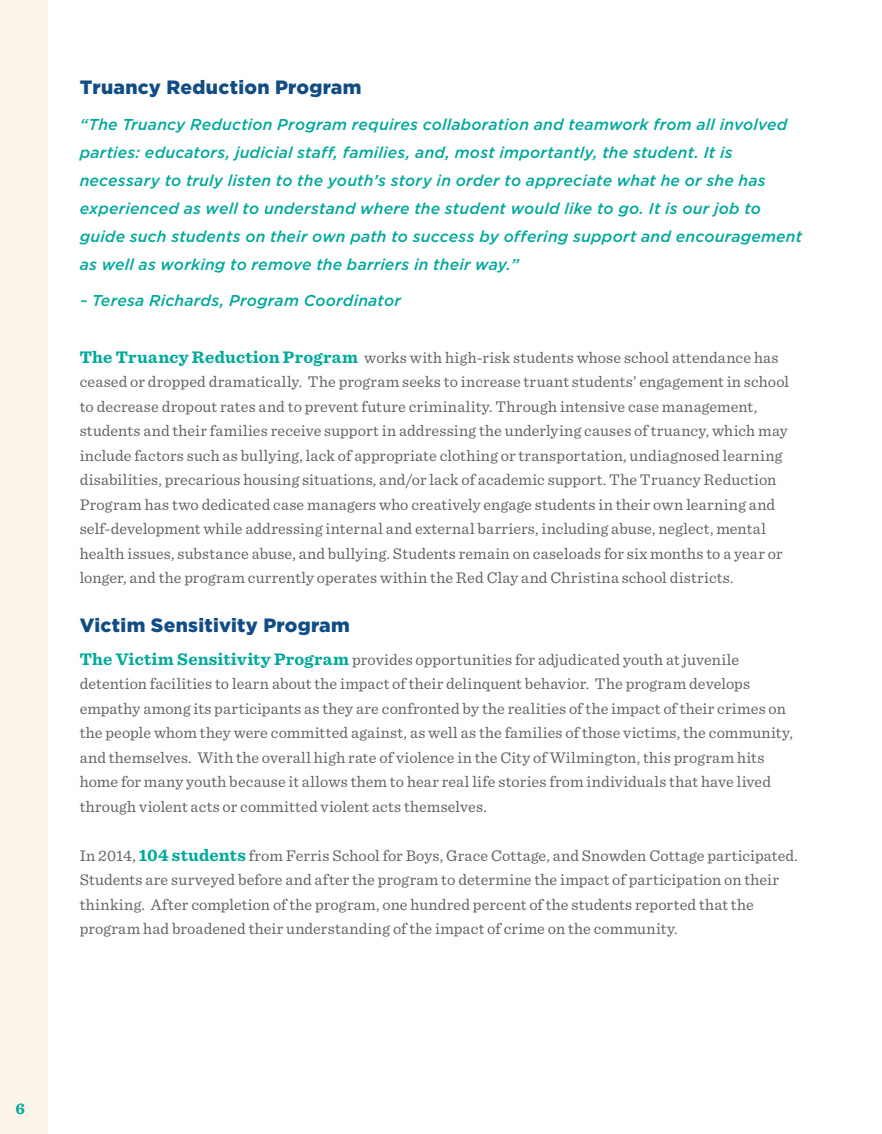
<style>
.page{position:relative;width:882px;height:1134px;background:#fff}
.page>*{position:absolute;margin:0;border:0;box-sizing:border-box;transform-origin:0 0}
.subheading{font:900 19.25px "Gotham";letter-spacing:.015em;color:#114d84}
.t1{font:16.1px/24.5px "Sentinel";letter-spacing:.01em;color:#636366}
.t2{font:700 16.1px "Sentinel";color:#00a99b}
.bullets{font:italic 500 15.75px/28px "Gotham";letter-spacing:.01em;color:#00a99b}
.s1{font-weight:700;font-size:17.5px;color:#00a99b}
</style>
<div class="page">
<div style="left:0;top:0;width:47px;height:1134px;background:#fbf5e9"></div>
<p class="subheading" style="left:80px;top:76px;width:283px">Truancy Reduction Program</p>
<p class="bullets" style="left:80px;top:110px;width:724px">“The Truancy Reduction Program requires collaboration and teamwork from all involved parties: educators, judicial staff, families, and, most importantly, the student. It is necessary to truly listen to the youth’s story in order to appreciate what he or she has experienced as well to understand where the student would like to go. It is our job to guide such students on their own path to success by offering support and encouragement as well as working to remove the barriers in their way.”</p>
<p class="bullets" style="left:80px;top:286px;width:323px">~ Teresa Richards, Program Coordinator</p>
<p class="t1" style="left:80px;top:344px;width:711px"><span class="s1">The Truancy Reduction Program</span> works with high-risk students whose school attendance has ceased or dropped dramatically. The program seeks to increase truant students’ engagement in school to decrease dropout rates and to prevent future criminality. Through intensive case management, students and their families receive support in addressing the underlying causes of truancy, which may include factors such as bullying, lack of appropriate clothing or transportation, undiagnosed learning disabilities, precarious housing situations, and/or lack of academic support. The Truancy Reduction Program has two dedicated case managers who creatively engage students in their own learning and self-development while addressing internal and external barriers, including abuse, neglect, mental health issues, substance abuse, and bullying. Students remain on caseloads for six months to a year or longer, and the program currently operates within the Red Clay and Christina school districts.</p>
<p class="subheading" style="left:80px;top:614px;width:272px">Victim Sensitivity Program</p>
<p class="t1" style="left:80px;top:646px;width:715px"><span class="s1">The Victim Sensitivity Program</span> provides opportunities for adjudicated youth at juvenile detention facilities to learn about the impact of their delinquent behavior. The program develops empathy among its participants as they are confronted by the realities of the impact of their crimes on the people whom they were committed against, as well as the families of those victims, the community, and themselves. With the overall high rate of violence in the City of Wilmington, this program hits home for many youth because it allows them to hear real life stories from individuals that have lived through violent acts or committed violent acts themselves.</p>
<p class="t1" style="left:80px;top:842px;width:720px">In 2014, <span class="s1">104 students</span> from Ferris School for Boys, Grace Cottage, and Snowden Cottage participated.<br>Students are surveyed before and after the program to determine the impact of participation on their thinking. After completion of the program, one hundred percent of the students reported that the program had broadened their understanding of the impact of crime on the community.</p>
<p class="t2" style="left:15px;top:1096px;width:11px">6</p>
</div>
